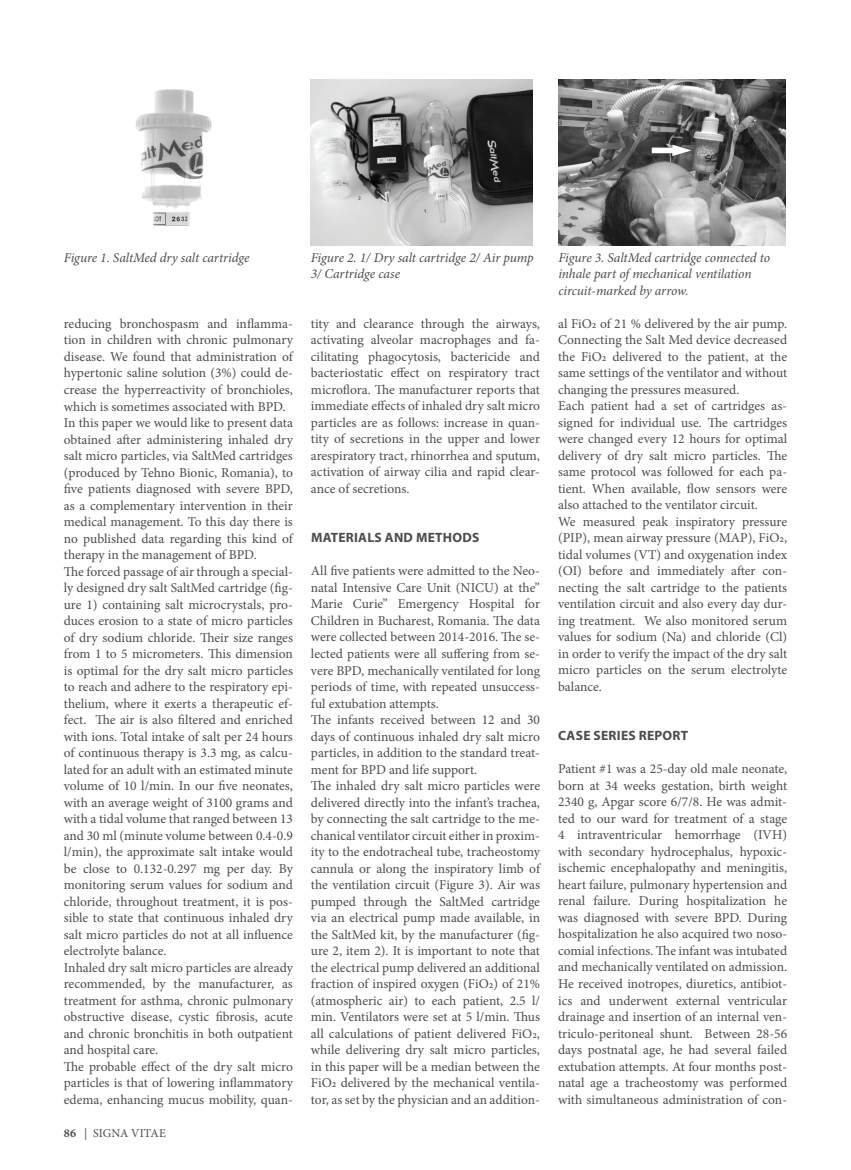
<style>
.page{position:relative;width:851px;height:1170px;background:#fff}
.page>*{position:absolute;margin:0;border:0;box-sizing:border-box;transform-origin:0 0}
.t1{font:13.5px/16.5px "Minion Pro";color:#4b4c4d}
.t2{font:italic 13.5px/16.5px "Minion Pro";letter-spacing:-.01em;color:#4b4c4d}
.t3{font:700 13.5px "Myriad Pro";letter-spacing:.02em;color:#4b4c4d}
.t4{font:12px "Minion Pro";letter-spacing:.005em;color:#4b4c4d}
.s1{font-weight:700}
</style>
<div class="page">
<img style="left:135px;top:89px;width:77px;height:137px">
<img style="left:310px;top:80px;width:222px;height:165px">
<img style="left:558px;top:80px;width:227px;height:165px">
<p class="t2" style="left:64px;top:249px;width:187px">Figure 1. SaltMed dry salt cartridge</p>
<p class="t2" style="left:310px;top:249px;width:225px">Figure 2. 1/ Dry salt cartridge 2/ Air pump<br>3/ Cartridge case</p>
<p class="t2" style="left:558px;top:249px;width:213px">Figure 3. SaltMed cartridge connected to inhale part of mechanical ventilation circuit-marked by arrow.</p>
<p class="t1" style="left:64px;top:315px;width:230px">reducing bronchospasm and inflamma&shy;tion in children with chronic pulmonary disease. We found that administration of hypertonic saline solution (3%) could de&shy;crease the hyperreactivity of bronchioles, which is sometimes associated with BPD.<br>In this paper we would like to present data obtained after administering inhaled dry salt micro particles, via SaltMed cartridges (produced by Tehno Bionic, Romania), to five patients diagnosed with severe BPD, as a complementary intervention in their medical management. To this day there is no published data regarding this kind of therapy in the management of BPD.<br>The forced passage of air through a special&shy;ly designed dry salt SaltMed cartridge (fig&shy;ure 1) containing salt microcrystals, pro&shy;duces erosion to a state of micro particles of dry sodium chloride. Their size ranges from 1 to 5 micrometers. This dimension is optimal for the dry salt micro particles to reach and adhere to the respiratory epi&shy;thelium, where it exerts a therapeutic ef&shy;fect. The air is also filtered and enriched with ions. Total intake of salt per 24 hours of continuous therapy is 3.3 mg, as calcu&shy;lated for an adult with an estimated minute volume of 10 l/min. In our five neonates, with an average weight of 3100 grams and with a tidal volume that ranged between 13 and 30 ml (minute volume between 0.4-0.9 l/min), the approximate salt intake would be close to 0.132-0.297 mg per day. By monitoring serum values for sodium and chloride, throughout treatment, it is pos&shy;sible to state that continuous inhaled dry salt micro particles do not at all influence electrolyte balance.<br>Inhaled dry salt micro particles are already recommended, by the manufacturer, as treatment for asthma, chronic pulmonary obstructive disease, cystic fibrosis, acute and chronic bronchitis in both outpatient and hospital care.<br>The probable effect of the dry salt micro particles is that of lowering inflammatory edema, enhancing mucus mobility, quan-</p>
<p class="t1" style="left:311px;top:315px;width:230px;text-align:justify">tity and clearance through the airways, activating alveolar macrophages and fa&shy;cilitating phagocytosis, bactericide and bacteriostatic effect on respiratory tract microflora. The manufacturer reports that immediate effects of inhaled dry salt micro particles are as follows: increase in quan&shy;tity of secretions in the upper and lower arespiratory tract, rhinorrhea and sputum, activation of airway cilia and rapid clear&shy;ance of secretions.</p>
<p class="t3" style="left:311px;top:529px;width:170px">MATERIALS AND METHODS</p>
<p class="t1" style="left:311px;top:563px;width:230px">All five patients were admitted to the Neo&shy;natal Intensive Care Unit (NICU) at the” Marie Curie” Emergency Hospital for Children in Bucharest, Romania. The data were collected between 2014-2016. The se&shy;lected patients were all suffering from se&shy;vere BPD, mechanically ventilated for long periods of time, with repeated unsuccess&shy;ful extubation attempts.<br>The infants received between 12 and 30 days of continuous inhaled dry salt micro particles, in addition to the standard treat&shy;ment for BPD and life support.<br>The inhaled dry salt micro particles were delivered directly into the infant’s trachea, by connecting the salt cartridge to the me&shy;chanical ventilator circuit either in proxim&shy;ity to the endotracheal tube, tracheostomy cannula or along the inspiratory limb of the ventilation circuit (Figure 3). Air was pumped through the SaltMed cartridge via an electrical pump made available, in the SaltMed kit, by the manufacturer (fig&shy;ure 2, item 2). It is important to note that the electrical pump delivered an additional fraction of inspired oxygen (FiO2) of 21% (atmospheric air) to each patient, 2.5 l/ min. Ventilators were set at 5 l/min. Thus all calculations of patient delivered FiO2, while delivering dry salt micro particles, in this paper will be a median between the FiO2 delivered by the mechanical ventila&shy;tor, as set by the physician and an addition-</p>
<p class="t4" style="left:64px;top:1124px;width:103px"><span class="s1">86</span> | SIGNA VITAE</p>
<p class="t1" style="left:558px;top:315px;width:230px">al FiO2 of 21 % delivered by the air pump.<br>Connecting the Salt Med device decreased the FiO2 delivered to the patient, at the same settings of the ventilator and without changing the pressures measured.<br>Each patient had a set of cartridges as&shy;signed for individual use. The cartridges were changed every 12 hours for optimal delivery of dry salt micro particles. The same protocol was followed for each pa&shy;tient. When available, flow sensors were also attached to the ventilator circuit.<br>We measured peak inspiratory pressure (PIP), mean airway pressure (MAP), FiO2, tidal volumes (VT) and oxygenation index (OI) before and immediately after con&shy;necting the salt cartridge to the patients ventilation circuit and also every day dur&shy;ing treatment. We also monitored serum values for sodium (Na) and chloride (Cl) in order to verify the impact of the dry salt micro particles on the serum electrolyte balance.</p>
<p class="t3" style="left:558px;top:727px;width:132px">CASE SERIES REPORT</p>
<p class="t1" style="left:558px;top:760px;width:230px;text-align:justify">Patient #1 was a 25-day old male neonate, born at 34 weeks gestation, birth weight 2340 g, Apgar score 6/7/8. He was admit&shy;ted to our ward for treatment of a stage 4 intraventricular hemorrhage (IVH) with secondary hydrocephalus, hypoxic&shy;ischemic encephalopathy and meningitis, heart failure, pulmonary hypertension and renal failure. During hospitalization he was diagnosed with severe BPD. During hospitalization he also acquired two noso&shy;comial infections. The infant was intubated and mechanically ventilated on admission.<br>He received inotropes, diuretics, antibiot&shy;ics and underwent external ventricular drainage and insertion of an internal ven&shy;triculo-peritoneal shunt. Between 28-56 days postnatal age, he had several failed extubation attempts. At four months post&shy;natal age a tracheostomy was performed with simultaneous administration of con-</p>
</div>
